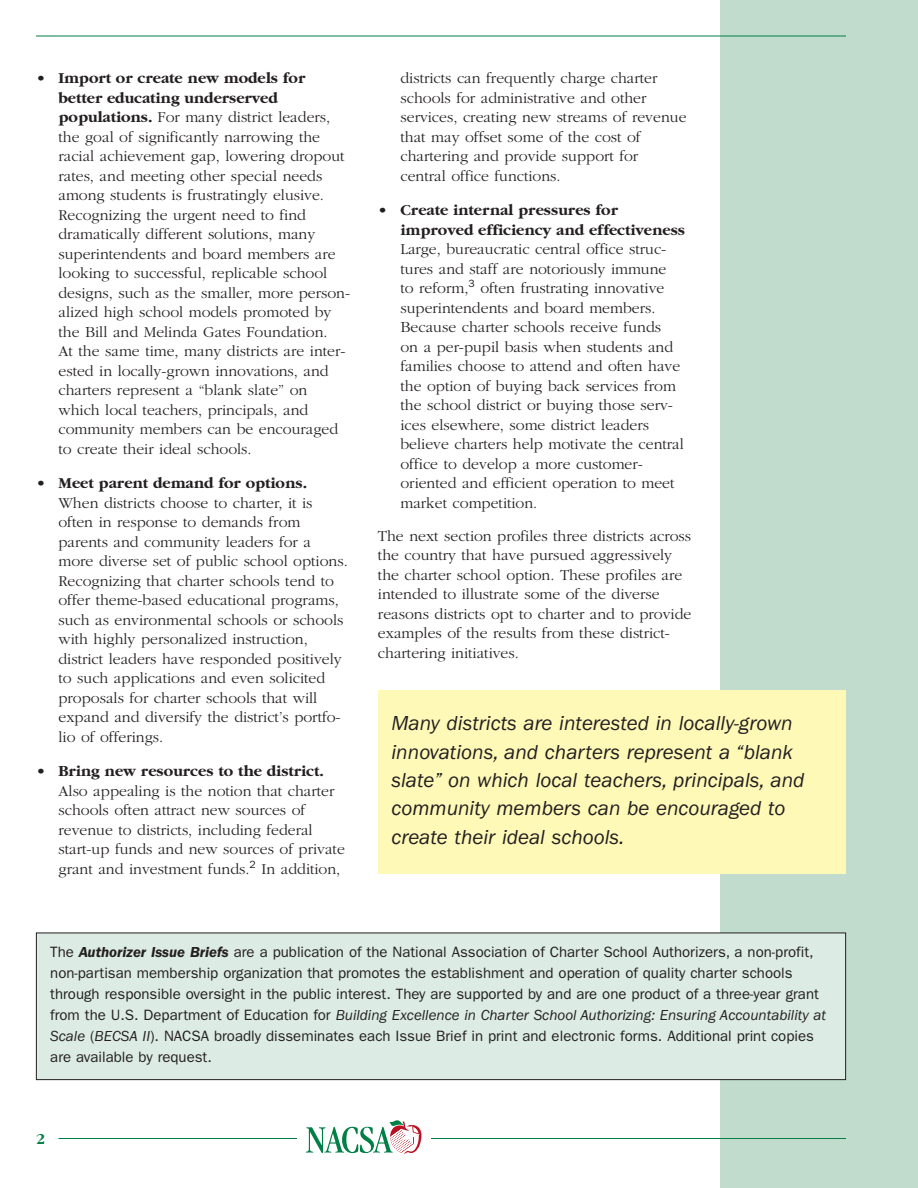
<style>
.page{position:relative;width:918px;height:1188px;background:#fff}
.page>*{position:absolute;margin:0;border:0;box-sizing:border-box;transform-origin:0 0}
.t1{font:italic 21px/28.5px "Franklin Gothic";color:#231f20}
.t2{font:300 15.75px/19.5px "Garamond";color:#231f20}
.t3{font:700 15.75px/19.5px "Garamond";color:#231f20}
.t4{font:700 15.75px "Garamond";color:#007f46}
.t5{font:15px/21px "Franklin Gothic";color:#231f20}
.s1{font-weight:700}
.s2{font-weight:600;font-style:italic}
.s3{font-style:italic}
</style>
<div class="page">
<div style="left:720px;top:0;width:198px;height:1188px;background:#c1dbcc"></div>
<hr style="left:36px;top:36px;width:810px;height:1px;background:#007f46">
<hr style="left:58px;top:1138px;width:788px;height:1px;background:#007f46">
<div style="left:297px;top:1116px;width:133px;height:40px;background:#fff"></div>
<svg style="left:306px;top:1120px;width:115px;height:34px"></svg>
<div style="left:36px;top:933px;width:810px;height:147px;background:#dcebe3"></div>
<div style="left:36px;top:933px;width:810px;height:147px;border:1px solid #231f20"></div>
<div style="left:378px;top:690px;width:468px;height:184px;background:#fff9b8"></div>
<p class="t2" style="left:59px;top:70px;width:293px;text-indent:-23px"><span class="s1">• Import or create new models for better educating underserved populations.</span> For many district leaders, the goal of significantly narrowing the racial achievement gap, lowering dropout rates, and meeting other special needs among students is frustratingly elusive.<br>Recognizing the urgent need to find dramatically different solutions, many superintendents and board members are looking to successful, replicable school designs, such as the smaller, more person&shy;alized high school models promoted by the Bill and Melinda Gates Foundation.<br>At the same time, many districts are inter&shy;ested in locally-grown innovations, and charters represent a “blank slate” on which local teachers, principals, and community members can be encouraged to create their ideal schools.</p>
<p class="t3" style="left:36px;top:474px;width:273px">• Meet parent demand for options.</p>
<p class="t2" style="left:59px;top:494px;width:291px">When districts choose to charter, it is often in response to demands from parents and community leaders for a more diverse set of public school options.<br>Recognizing that charter schools tend to offer theme-based educational programs, such as environmental schools or schools with highly personalized instruction, district leaders have responded positively to such applications and even solicited proposals for charter schools that will expand and diversify the district’s portfo&shy;lio of offerings.</p>
<p class="t3" style="left:36px;top:762px;width:289px">• Bring new resources to the district.</p>
<p class="t2" style="left:59px;top:782px;width:288px">Also appealing is the notion that charter schools often attract new sources of revenue to districts, including federal start-up funds and new sources of private grant and investment funds.<sup>2</sup> In addition,</p>
<p class="t2" style="left:400px;top:70px;width:288px">districts can frequently charge charter schools for administrative and other services, creating new streams of revenue that may offset some of the cost of chartering and provide support for central office functions.</p>
<p class="t3" style="left:400px;top:201px;width:286px;text-indent:-23px">• Create internal pressures for improved efficiency and effectiveness</p>
<p class="t2" style="left:400px;top:241px;width:285px">Large, bureaucratic central office struc&shy;tures and staff are notoriously immune<br>to reform,<sup>3</sup> often frustrating innovative superintendents and board members.<br>Because charter schools receive funds<br>on a per-pupil basis when students and families choose to attend and often have the option of buying back services from the school district or buying those serv&shy;ices elsewhere, some district leaders believe charters help motivate the central office to develop a more customer&shy;oriented and efficient operation to meet market competition.</p>
<p class="t2" style="left:378px;top:527px;width:315px">The next section profiles three districts across the country that have pursued aggressively the charter school option. These profiles are intended to illustrate some of the diverse reasons districts opt to charter and to provide examples of the results from these district&shy;chartering initiatives.</p>
<h1 class="t1" style="left:392px;top:710px;width:415px">Many districts are interested in locally-grown innovations, and charters represent a “blank slate” on which local teachers, principals, and community members can be encouraged to create their ideal schools.</h1>
<p class="t5" style="left:50px;top:943px;width:777px">The <span class="s2">Authorizer Issue Briefs</span> are a publication of the National Association of Charter School Authorizers, a non-profit, non-partisan membership organization that promotes the establishment and operation of quality charter schools through responsible oversight in the public interest. They are supported by and are one product of a three-year grant from the U.S. Department of Education for <span class="s3">Building Excellence in Charter School Authorizing: Ensuring Accountability at Scale</span> (<span class="s3">BECSA II</span>). NACSA broadly disseminates each Issue Brief in print and electronic forms. Additional print copies are available by request.</p>
<p class="t4" style="left:36px;top:1132px;width:10px">2</p>
</div>
